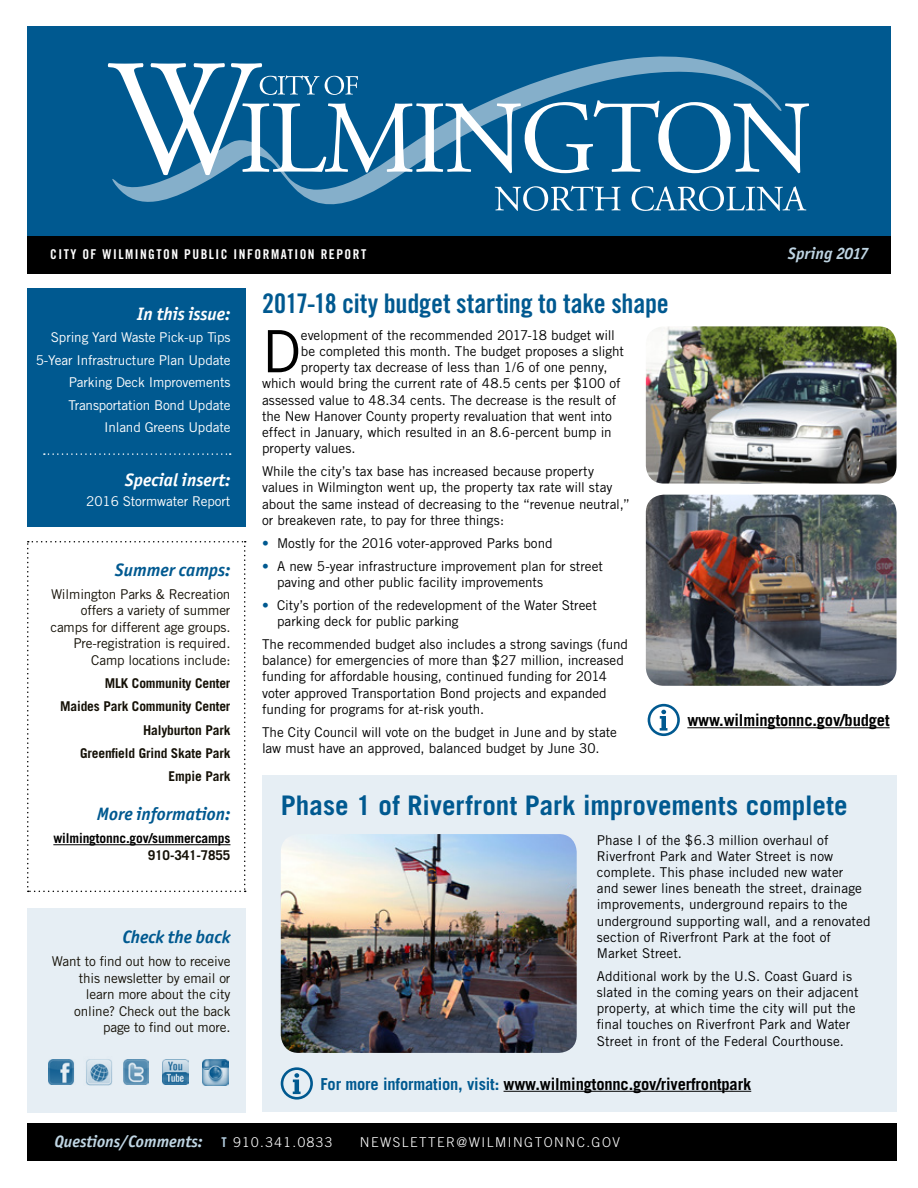
<style>
.page{position:relative;width:918px;height:1188px;background:#fff}
.page>*{position:absolute;margin:0;border:0;box-sizing:border-box;transform-origin:0 0}
.t1{font:58.35px "Trade Gothic";color:#000}
.t2{font:700 27px "Trade Gothic";color:#005990}
.t3{font:27px "Trade Gothic Bold Cond Twenty";letter-spacing:-.01em;color:#005990}
.t4{font:italic 700 18px "Officina San ITC";color:#005990}
.t5{font:italic 700 18px "Officina San ITC";color:#fff}
.t6{font:700 16.5px "Trade Gothic";letter-spacing:-.01em;color:#000}
.t7{font:italic 700 16.5px "Officina San ITC";color:#bfd5e3}
.t8{font:13.5px/16.2px "Trade Gothic";color:#000}
.t9{font:13.5px/16.5px "Trade Gothic";letter-spacing:-.01em;color:#141006;text-align:right}
.t10{font:13.5px/22.5px "Trade Gothic";letter-spacing:-.01em;color:#fff;text-align:right}
.t11{font:700 13.5px/23.2px "Trade Gothic";letter-spacing:-.01em;color:#141006;text-align:right}
.t12{font:13.5px "Trade Gothic Bold Cond Twenty";letter-spacing:.11em;color:#fff}
.t13{font:700 13.5px "Trade Gothic";letter-spacing:-.01em;color:#000}
.t14{font:300 13.5px "Trade Gothic";letter-spacing:.11em;color:#fff}
.s1{color:#005990}
.s2{font-family:"Trade Gothic Bold Cond Twenty";font-weight:400;font-style:normal;font-size:13.5px;color:#b3cdde}
.s3{font-family:"Trade Gothic";font-weight:300;font-style:normal;font-size:13.5px;color:#fff}
</style>
<div class="page">
<svg style="left:27px;top:541px;width:219px;height:351px"></svg>
<div style="left:262px;top:776px;width:635px;height:336px;background:#e6eef4"></div>
<div style="left:27px;top:289px;width:218px;height:238px;background:#005990"></div>
<div style="left:27px;top:26px;width:864px;height:247px;background:#005990"></div>
<svg style="left:112px;top:56px;width:602px;height:149px"></svg>
<svg style="left:108px;top:63px;width:701px;height:112px"></svg>
<svg style="left:495px;top:186px;width:126px;height:25px"></svg>
<svg style="left:632px;top:186px;width:174px;height:25px"></svg>
<div style="left:27px;top:236px;width:864px;height:37px;background:#000"></div>
<div style="left:27px;top:1124px;width:870px;height:37px;background:#000"></div>
<hr style="left:687px;top:727px;width:203px;height:1px;background:#000">
<svg style="left:648px;top:704px;width:32px;height:32px"></svg>
<hr style="left:504px;top:1091px;width:247px;height:1px;background:#000">
<svg style="left:281px;top:1067px;width:32px;height:33px"></svg>
<svg style="left:44px;top:453px;width:187px;height:2px"></svg>
<img style="left:646px;top:326px;width:251px;height:158px">
<div style="left:27px;top:908px;width:218px;height:204px;background:#e6eef4"></div>
<img style="left:86px;top:1059px;width:27px;height:27px">
<img style="left:123px;top:1059px;width:26px;height:26px">
<img style="left:49px;top:1060px;width:25px;height:24px">
<img style="left:163px;top:1059px;width:25px;height:26px">
<img style="left:202px;top:1059px;width:26px;height:26px">
<hr style="left:53px;top:844px;width:177px;height:1px;background:#000">
<img style="left:646px;top:495px;width:251px;height:191px">
<img style="left:281px;top:834px;width:296px;height:219px">
<p class="t12" style="left:50px;top:246px;width:318px">CITY OF WILMINGTON PUBLIC INFORMATION REPORT</p>
<p class="t7" style="left:788px;top:243px;width:82px">Spring 2017</p>
<h3 class="t5" style="left:137px;top:303px;width:95px">In this issue:</h3>
<p class="t10" style="left:36px;top:326px;width:196px">Spring Yard Waste Pick-up Tips<br>5-Year Infrastructure Plan Update<br>Parking Deck Improvements<br>Transportation Bond Update<br>Inland Greens Update</p>
<h3 class="t5" style="left:125px;top:469px;width:107px">Special insert:</h3>
<p class="t10" style="left:86px;top:490px;width:146px">2016 Stormwater Report</p>
<h3 class="t4" style="left:115px;top:559px;width:117px">Summer camps:</h3>
<p class="t9" style="left:50px;top:586px;width:182px">Wilmington Parks &amp; Recreation offers a variety of summer camps for different age groups.<br>Pre-registration is required.<br>Camp locations include:</p>
<p class="t11" style="left:60px;top:671px;width:172px">MLK Community Center<br>Maides Park Community Center<br>Halyburton Park<br>Greenfield Grind Skate Park<br>Empie Park</p>
<h3 class="t4" style="left:97px;top:803px;width:135px">More information:</h3>
<p class="t13" style="left:53px;top:830px;width:179px">wilmingtonnc.gov/summercamps</p>
<p class="t11" style="left:148px;top:843px;width:84px">910-341-7855</p>
<h3 class="t4" style="left:122px;top:926px;width:110px">Check the back</h3>
<p class="t9" style="left:52px;top:953px;width:180px">Want to find out how to receive this newsletter by email or learn more about the city online? Check out the back page to find out more.</p>
<h2 class="t3" style="left:262px;top:287px;width:408px">2017-18 city budget starting to take shape</h2>
<h1 class="t1" style="left:262px;top:316px;width:40px">D</h1>
<p class="t8" style="left:301px;top:327px;width:315px">evelopment of the recommended 2017-18 budget will</p>
<p class="t8" style="left:301px;top:343px;width:324px">be completed this month. The budget proposes a slight</p>
<p class="t8" style="left:301px;top:359px;width:308px">property tax decrease of less than 1/6 of one penny,</p>
<p class="t8" style="left:262px;top:375px;width:360px">which would bring the current rate of 48.5 cents per $100 of</p>
<p class="t8" style="left:262px;top:392px;width:356px">assessed value to 48.34 cents. The decrease is the result of</p>
<p class="t8" style="left:262px;top:408px;width:351px">the New Hanover County property revaluation that went into</p>
<p class="t8" style="left:262px;top:424px;width:351px">effect in January, which resulted in an 8.6-percent bump in</p>
<p class="t8" style="left:262px;top:440px;width:95px">property values.</p>
<p class="t8" style="left:262px;top:463px;width:369px">While the city’s tax base has increased because property values in Wilmington went up, the property tax rate will stay about the same instead of decreasing to the “revenue neutral,” or breakeven rate, to pay for three things:</p>
<p class="t8" style="left:262px;top:535px;width:292px"><span class="s1">•</span> Mostly for the 2016 voter-approved Parks bond</p>
<p class="t8" style="left:277px;top:558px;width:327px;text-indent:-15px"><span class="s1">•</span> A new 5-year infrastructure improvement plan for street paving and other public facility improvements</p>
<p class="t8" style="left:277px;top:597px;width:321px;text-indent:-15px"><span class="s1">•</span> City’s portion of the redevelopment of the Water Street parking deck for public parking</p>
<p class="t8" style="left:262px;top:636px;width:367px">The recommended budget also includes a strong savings (fund balance) for emergencies of more than $27 million, increased funding for affordable housing, continued funding for 2014 voter approved Transportation Bond projects and expanded funding for programs for at-risk youth.</p>
<p class="t8" style="left:262px;top:724px;width:356px">The City Council will vote on the budget in June and by state law must have an approved, balanced budget by June 30.</p>
<p class="t6" style="left:687px;top:710px;width:204px">www.wilmingtonnc.gov/budget</p>
<h2 class="t2" style="left:281px;top:788px;width:568px">Phase 1 of Riverfront Park improvements complete</h2>
<p class="t8" style="left:597px;top:831px;width:275px">Phase I of the $6.3 million overhaul of Riverfront Park and Water Street is now complete. This phase included new water<br>and sewer lines beneath the street, drainage improvements, underground repairs to the underground supporting wall, and a renovated section of Riverfront Park at the foot of Market Street.</p>
<p class="t8" style="left:597px;top:968px;width:263px">Additional work by the U.S. Coast Guard is slated in the coming years on their adjacent property, at which time the city will put the final touches on Riverfront Park and Water Street in front of the Federal Courthouse.</p>
<p class="t6" style="left:320px;top:1074px;width:432px"><span class="s1">For more information, visit:</span> www.wilmingtonnc.gov/riverfrontpark</p>
<p class="t7" style="left:54px;top:1132px;width:279px">Questions/Comments: <span class="s2">T</span> <span class="s3">910.341.0833</span></p>
<p class="t14" style="left:360px;top:1134px;width:262px">NEWSLETTER@WILMINGTONNC.GOV</p>
</div>
